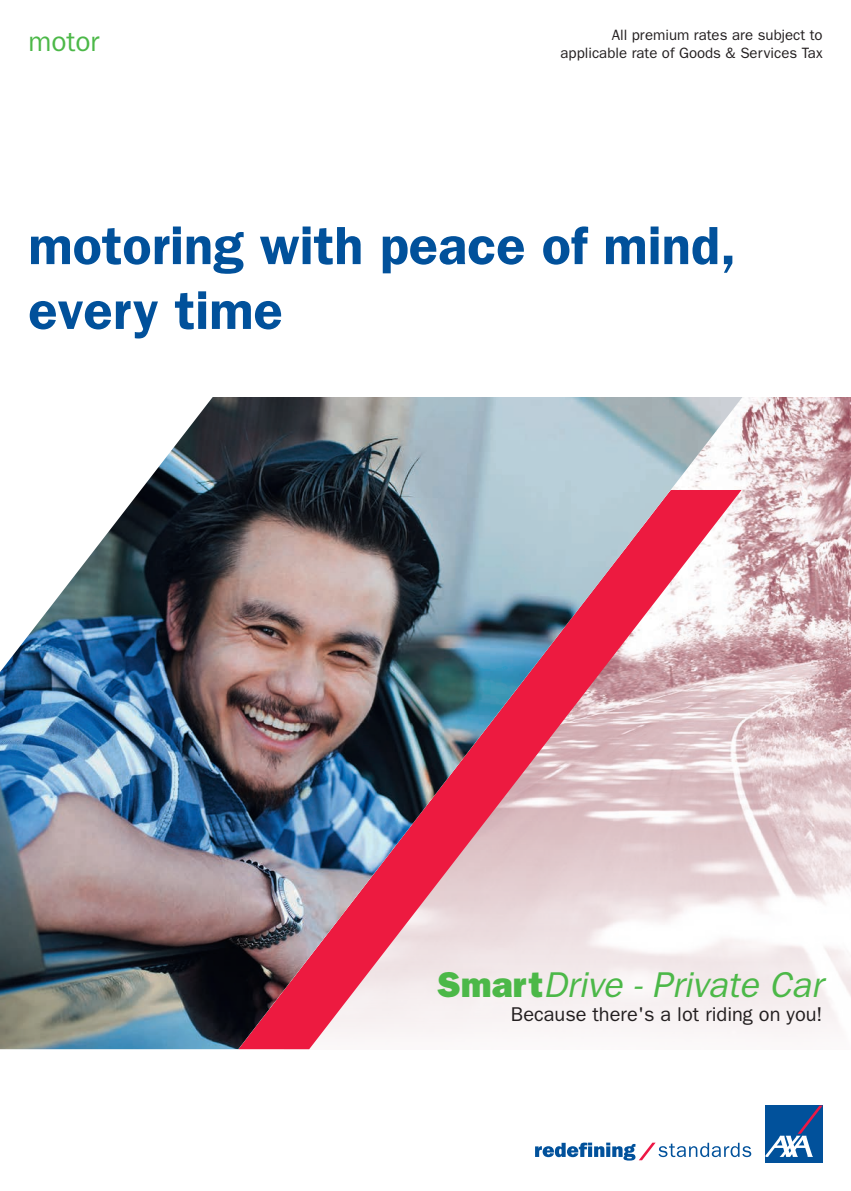
<style>
.page{position:relative;width:851px;height:1191px;background:#fff}
.page>*{position:absolute;margin:0;border:0;box-sizing:border-box;transform-origin:0 0}
.t1{font:600 54px/64.8px "Franklin Gothic";color:#01519b}
.t2{font:italic 36px "Franklin Gothic";color:#4cb848}
.t3{font:28px "Franklin Gothic";color:#4cb848}
.t4{font:20px "Franklin Gothic";color:#231f20}
.Copy{font:15px/18px "Franklin Gothic";color:#231f20;text-align:right}
.s1{font-weight:800;font-style:normal}
</style>
<div class="page">
<div style="left:765px;top:1105px;width:57px;height:57px;background:#01519b"></div>
<svg style="left:765px;top:1105px;width:57px;height:52px"></svg>
<svg style="left:535px;top:1142px;width:216px;height:18px"></svg>
<img style="left:742px;top:397px;width:108px;height:635px">
<img style="left:0;top:397px;width:742px;height:652px">
<p class="t3" style="left:28px;top:25px;width:73px">motor</p>
<p class="Copy" style="left:560px;top:26px;width:263px">All premium rates are subject to applicable rate of Goods &amp; Services Tax</p>
<p class="t1" style="left:28px;top:213px;width:709px">motoring with peace of mind, every time</p>
<p class="t2" style="left:437px;top:964px;width:387px"><span class="s1">Smart</span>Drive - Private Car</p>
<p class="t4" style="left:511px;top:1002px;width:313px">Because there's a lot riding on you!</p>
</div>
